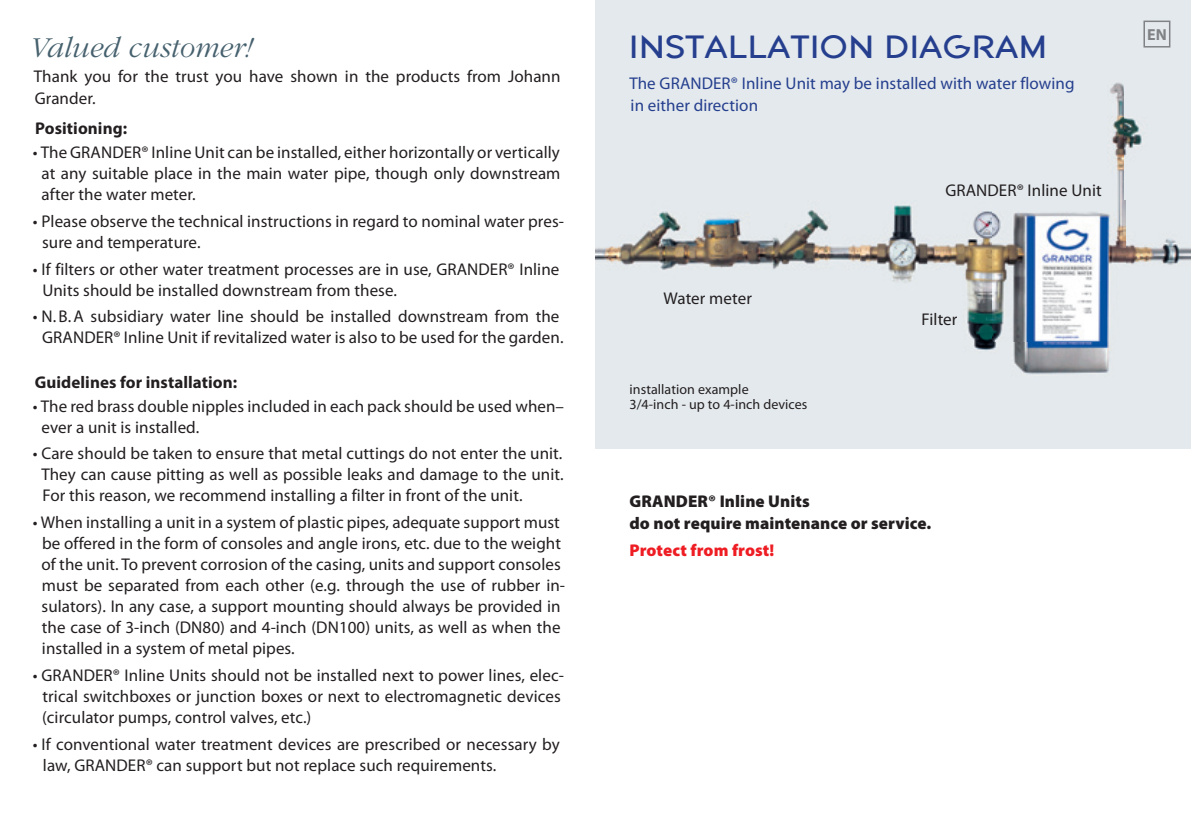
<style>
.page{position:relative;width:1191px;height:840px;background:#fff}
.page>*{position:absolute;margin:0;border:0;box-sizing:border-box;transform-origin:0 0}
.t1{font:32px "Grander";color:#253f8e}
.t2{font:italic 300 30px "Garamond";color:#46616e}
.t3{font:17px/21px "Myriad Pro";letter-spacing:.005em;color:#231f20}
.t4{font:17px/22px "Myriad Pro";letter-spacing:.005em;color:#253f8e}
.t5{font:900 17px/22px "Myriad Pro";letter-spacing:.005em;color:#231f20}
.t6{font:700 17px "Myriad Pro";letter-spacing:.005em;color:#231f20}
.t7{font:900 17px "Myriad Pro";letter-spacing:.005em;color:#ee1d23}
.t8{font:700 16px "Myriad Pro";color:#808285}
.t9{font:14px/15px "Myriad Pro";letter-spacing:.005em;color:#231f20}
</style>
<div class="page">
<div style="left:595px;top:0;width:596px;height:448px;background:#e4e9ed"></div>
<img style="left:595px;top:82px;width:596px;height:292px">
<div style="left:1143px;top:21px;width:27px;height:26px;border:2px solid #808285"></div>
<h2 class="t2" style="left:28px;top:32px;width:224px">Valued customer!</h2>
<p class="t3" style="left:34px;top:65px;width:528px;line-height:22px">Thank you for the trust you have shown in the products from Johann<br>Grander.</p>
<p class="t6" style="left:35px;top:117px;width:93px">Positioning:</p>
<p class="t3" style="left:42px;top:142px;width:520px;text-align:justify;text-indent:-9px">• The GRANDER® Inline Unit can be installed, either horizontally or vertically at any suitable place in the main water pipe, though only downstream after the water meter.</p>
<p class="t3" style="left:42px;top:211px;width:523px;text-indent:-9px">• Please observe the technical instructions in regard to nominal water pres&shy;sure and temperature.</p>
<p class="t3" style="left:42px;top:259px;width:518px;text-indent:-9px">• If filters or other water treatment processes are in use, GRANDER® Inline<br>Units should be installed downstream from these.</p>
<p class="t3" style="left:33px;top:306px;width:532px;text-align:center">• N. B. A subsidiary water line should be installed downstream from the<br>GRANDER® Inline Unit if revitalized water is also to be used for the garden.</p>
<p class="t6" style="left:35px;top:371px;width:204px">Guidelines for installation:</p>
<p class="t3" style="left:41px;top:395px;width:524px;text-indent:-9px">• The red brass double nipples included in each pack should be used when– ever a unit is installed.</p>
<p class="t3" style="left:41px;top:443px;width:524px;text-align:justify;text-indent:-8px">• Care should be taken to ensure that metal cuttings do not enter the unit.<br>They can cause pitting as well as possible leaks and damage to the unit.<br>For this reason, we recommend installing a filter in front of the unit.</p>
<p class="t3" style="left:42px;top:512px;width:525px;text-indent:-9px">• When installing a unit in a system of plastic pipes, adequate support must be offered in the form of consoles and angle irons, etc. due to the weight of the unit. To prevent corrosion of the casing, units and support consoles must be separated from each other (e.g. through the use of rubber in&shy;sulators). In any case, a support mounting should always be provided in the case of 3-inch (DN80) and 4-inch (DN100) units, as well as when the installed in a system of metal pipes.</p>
<p class="t3" style="left:42px;top:664px;width:523px;text-indent:-9px">• GRANDER® Inline Units should not be installed next to power lines, elec&shy;trical switchboxes or junction boxes or next to electromagnetic devices (circulator pumps, control valves, etc.)</p>
<p class="t3" style="left:43px;top:733px;width:518px;text-indent:-10px">• If conventional water treatment devices are prescribed or necessary by law, GRANDER® can support but not replace such requirements.</p>
<h1 class="t1" style="left:629px;top:28px;width:420px">INSTALLATION DIAGRAM</h1>
<p class="t4" style="left:629px;top:72px;width:447px">The GRANDER® Inline Unit may be installed with water flowing in either direction</p>
<p class="t3" style="left:663px;top:287px;width:90px">Water meter</p>
<p class="t9" style="left:629px;top:381px;width:179px">installation example<br>3/4-inch - up to 4-inch devices</p>
<p class="t3" style="left:945px;top:180px;width:158px">GRANDER® Inline Unit</p>
<p class="t3" style="left:921px;top:309px;width:37px">Filter</p>
<p class="t5" style="left:629px;top:489px;width:303px">GRANDER® Inline Units<br>do not require maintenance or service.</p>
<p class="t7" style="left:629px;top:539px;width:146px">Protect from frost!</p>
<p class="t8" style="left:1147px;top:24px;width:21px">EN</p>
</div>
